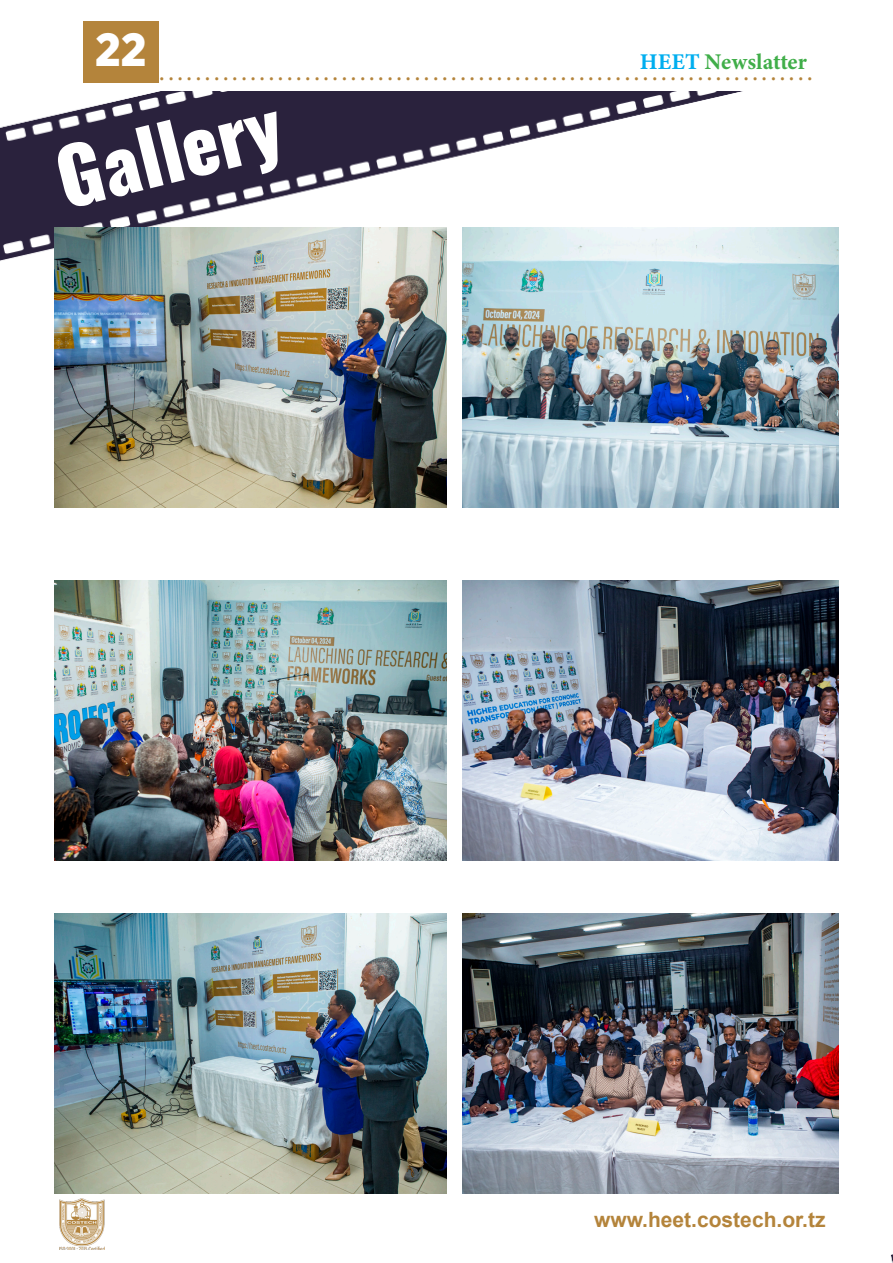
<style>
.page{position:relative;width:893px;height:1263px;background:#fff}
.page>*{position:absolute;margin:0;border:0;box-sizing:border-box;transform-origin:0 0}
.t1{font:800 76.5px "Oswald";color:#fff}
.t2{font:27px "Minion Pro";color:#b4843b}
.t3{font:22.5px "Minion Variable Concept";color:#40ae49}
.t4{font:700 21px "Arial";color:#b4843b}
.s1{color:#00aeef}
</style>
<div class="page">
<img style="left:0;top:92px;width:839px;height:177px">
<img style="left:54px;top:228px;width:392px;height:280px">
<img style="left:54px;top:581px;width:392px;height:279px">
<img style="left:54px;top:914px;width:392px;height:279px">
<img style="left:463px;top:228px;width:376px;height:280px">
<img style="left:463px;top:581px;width:376px;height:279px">
<img style="left:463px;top:914px;width:376px;height:279px">
<div style="left:83px;top:21px;width:76px;height:61px;background:#b4843b"></div>
<img style="left:59px;top:1198px;width:46px;height:52px">
<p class="t2" style="left:95px;top:54px;width:719px"><sup>22</sup>...........................................................................</p>
<p class="t3" style="left:640px;top:46px;width:169px"><span class="s1">HEET</span> Newslatter</p>
<p class="t1" style="left:45px;top:127px;width:231px;rotate:-14deg">Gallery</p>
<p class="t4" style="left:594px;top:1206px;width:233px">www.heet.costech.or.tz</p>
</div>
